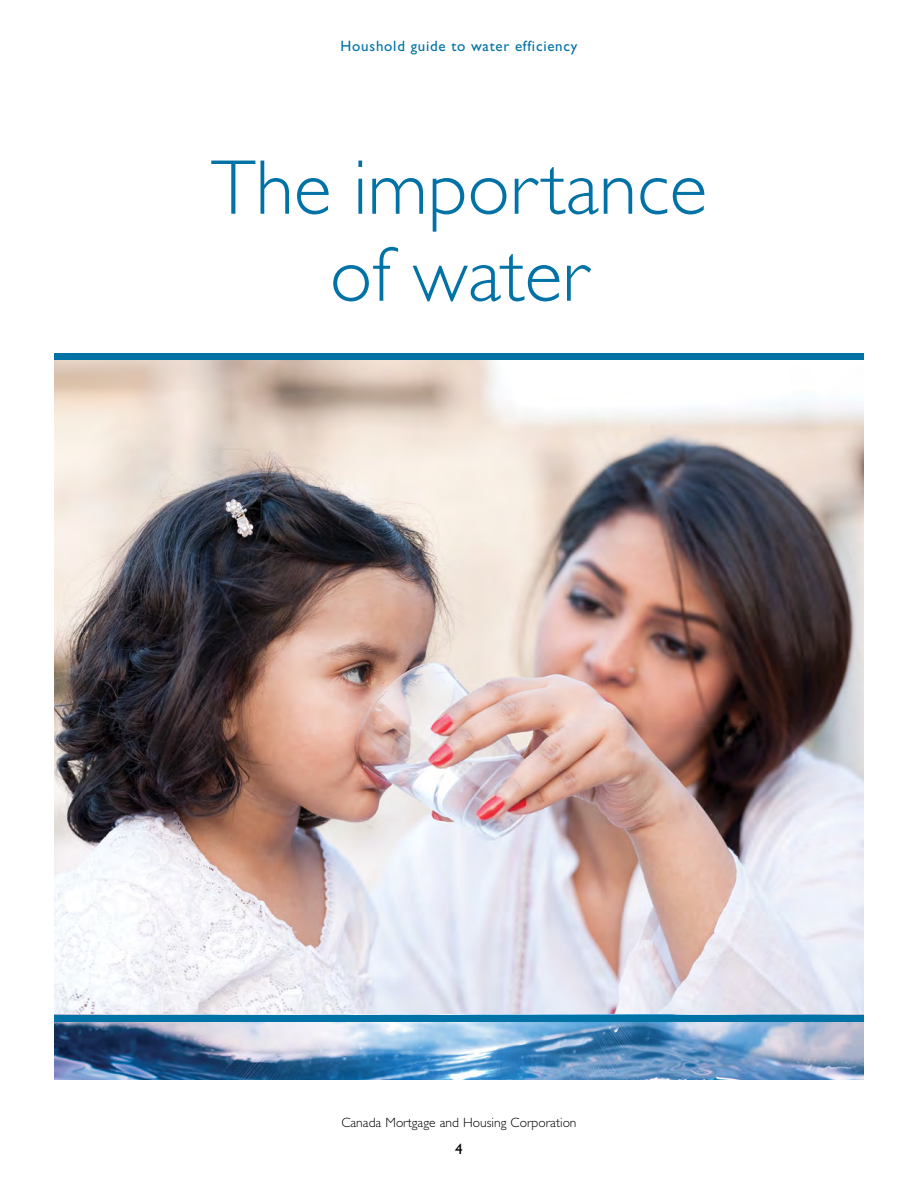
<style>
.page{position:relative;width:918px;height:1188px;background:#fff}
.page>*{position:absolute;margin:0;border:0;box-sizing:border-box;transform-origin:0 0}
.Chapter_Title__H2{font:300 78px/87px "Gill Sans Std";color:#0072a6;text-align:center}
.t1{font:15px "Gill Sans Std";letter-spacing:.05em;color:#0072a6}
.t2{font:15px "Gill Sans Std";color:#000}
.t3{font:300 13.5px "Gill Sans Std";color:#000}
</style>
<div class="page">
<img style="left:54px;top:360px;width:810px;height:655px">
<div style="left:54px;top:353px;width:810px;height:7px;background:#0072a6"></div>
<img style="left:54px;top:1022px;width:810px;height:58px">
<div style="left:54px;top:1015px;width:810px;height:7px;background:#0072a6"></div>
<p class="t1" style="left:341px;top:37px;width:238px">Houshold guide to water efficiency</p>
<h2 class="Chapter_Title__H2" style="left:211px;top:145px;width:498px">The importance of water</h2>
<p class="t3" style="left:341px;top:1115px;width:237px">Canada Mortgage and Housing Corporation</p>
<p class="t2" style="left:455px;top:1141px;width:9px">4</p>
</div>
